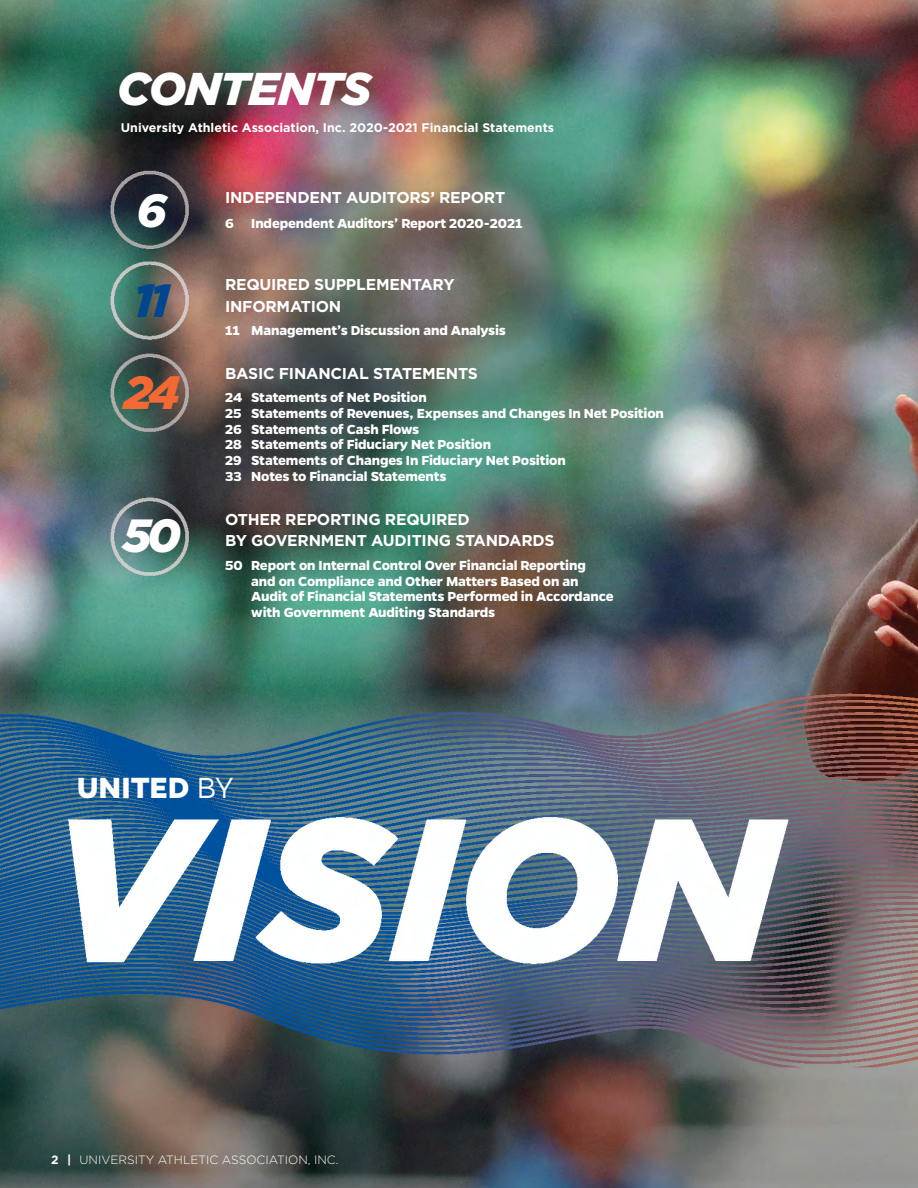
<style>
.page{position:relative;width:918px;height:1188px;background:#fff}
.page>*{position:absolute;margin:0;border:0;box-sizing:border-box;transform-origin:0 0}
.t1{font:italic 900 46.5px "Gotham";color:#fff}
.t2{font:italic 900 46.5px "Gotham";color:#01468c}
.t3{font:italic 900 46.5px "Gotham";color:#f26935}
.t4{font:italic 900 45.9px "Gotham";letter-spacing:-.02em;color:#fff}
.t5{font:700 33.15px "Gentona";letter-spacing:-.005em;color:#fff}
.t6{font:700 15.75px/21.9px "Gotham";letter-spacing:-.015em;color:#fff}
.t7{font:700 14.85px/15.8px "Gentona";letter-spacing:-.01em;color:#fff}
.t8{font:700 12.45px "Gotham";color:#fff}
.t9{font:300 12px "Gotham";color:#fff}
.s1{font-weight:300}
.s2{font-weight:700}
</style>
<div class="page">
<img style="left:0;top:0;width:918px;height:1188px">
<h2 class="t4" style="left:117px;top:58px;width:256px">CONTENTS</h2>
<p class="t8" style="left:121px;top:119px;width:435px">University Athletic Association, Inc. 2020-2021 Financial Statements</p>
<h1 class="t1" style="left:137px;top:178px;width:32px">6</h1>
<h1 class="t2" style="left:134px;top:269px;width:38px">11</h1>
<h1 class="t3" style="left:124px;top:360px;width:58px">24</h1>
<h1 class="t1" style="left:123px;top:503px;width:60px">50</h1>
<p class="t6" style="left:225px;top:186px;width:282px">INDEPENDENT AUDITORS’ REPORT</p>
<p class="t7" style="left:225px;top:215px;width:299px">6 Independent Auditors’ Report 2020-2021</p>
<p class="t6" style="left:225px;top:273px;width:231px">REQUIRED SUPPLEMENTARY<br>INFORMATION</p>
<p class="t7" style="left:225px;top:322px;width:282px">11 Management’s Discussion and Analysis</p>
<p class="t6" style="left:225px;top:362px;width:254px">BASIC FINANCIAL STATEMENTS</p>
<p class="t7" style="left:225px;top:390px;width:440px">24 Statements of Net Position<br>25 Statements of Revenues, Expenses and Changes In Net Position 26 Statements of Cash Flows<br>28 Statements of Fiduciary Net Position<br>29 Statements of Changes In Fiduciary Net Position<br>33 Notes to Financial Statements</p>
<p class="t6" style="left:225px;top:508px;width:331px">OTHER REPORTING REQUIRED<br>BY GOVERNMENT AUDITING STANDARDS</p>
<p class="t7" style="left:251px;top:557px;width:364px;text-indent:-26px">50 Report on Internal Control Over Financial Reporting and on Compliance and Other Matters Based on an Audit of Financial Statements Performed in Accordance with Government Auditing Standards</p>
<h3 class="t5" style="left:77px;top:769px;width:158px">UNITED <span class="s1">BY</span></h3>
<p class="t9" style="left:51px;top:1152px;width:289px"><span class="s2">2 |</span> UNIVERSITY ATHLETIC ASSOCIATION, INC.</p>
</div>
